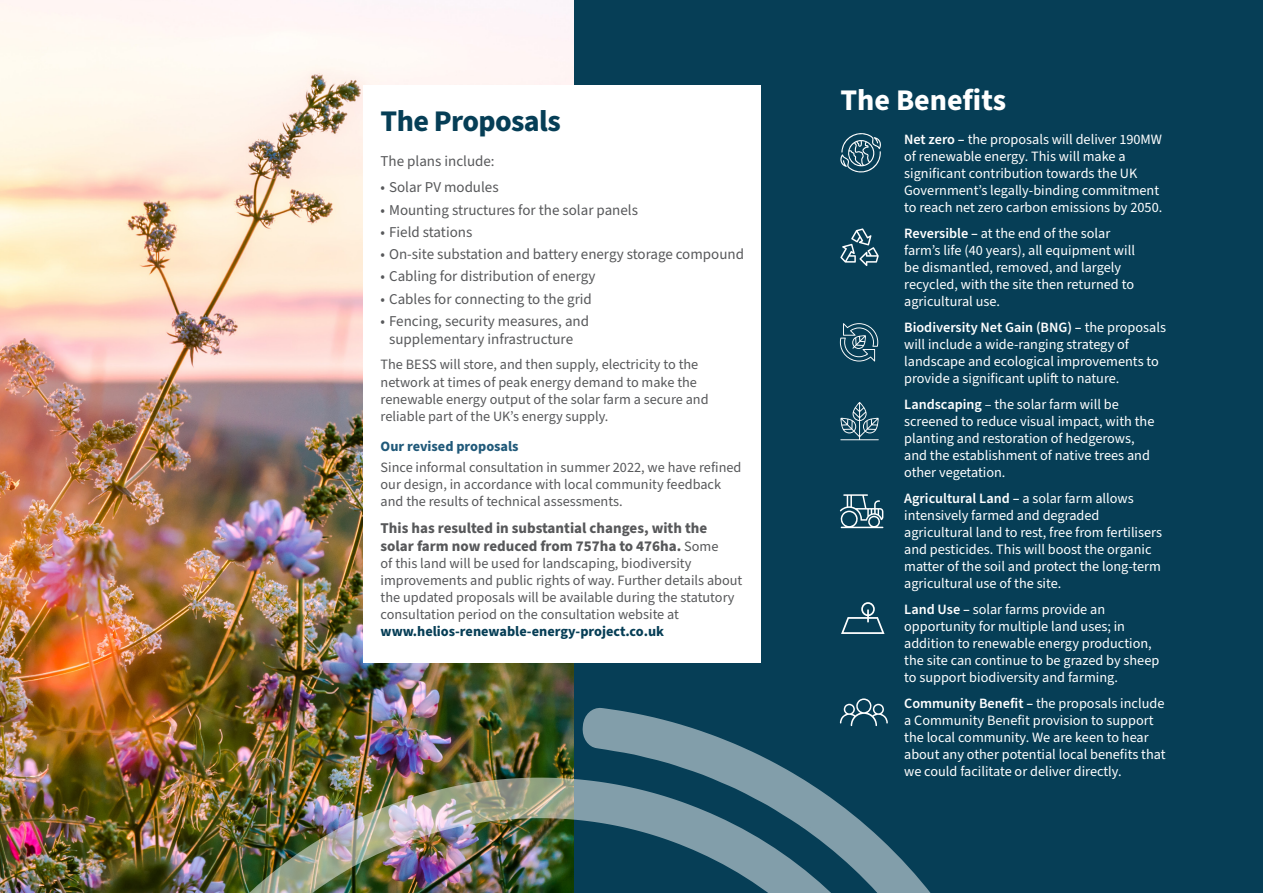
<style>
.page{position:relative;width:1263px;height:893px;background:#fff}
.page>*{position:absolute;margin:0;border:0;box-sizing:border-box;transform-origin:0 0}
.Body{font:700 30px "Source Sans Pro";letter-spacing:-.02em;color:#063e56}
.Body-2{font:700 30px "Source Sans Pro";color:#fff}
.Body-3{font:15px/18px "Source Sans Pro";color:#57585a;text-align:center}
.Body-4{font:700 15px/18px "Source Sans Pro";color:#57585a}
.Body-5{font:14.25px/17.1px "Source Sans Pro";color:#fff}
.Body-6{font:14.25px/17.1px "Source Sans Pro";color:#57585a}
.t1{font:700 14.25px "Source Sans Pro";color:#205979}
.s1{font-weight:400;font-size:14.25px}
.s2{font-weight:700;color:#063e56}
.s3{font-weight:600}
</style>
<div class="page">
<img style="left:0;top:0;width:574px;height:893px">
<div style="left:574px;top:0;width:689px;height:893px;background:#063e56"></div>
<svg style="left:840px;top:133px;width:41px;height:40px"></svg>
<svg style="left:844px;top:698px;width:40px;height:9px"></svg>
<svg style="left:841px;top:602px;width:43px;height:32px"></svg>
<svg style="left:840px;top:228px;width:39px;height:38px"></svg>
<svg style="left:840px;top:494px;width:43px;height:34px"></svg>
<svg style="left:840px;top:323px;width:38px;height:38px"></svg>
<svg style="left:840px;top:402px;width:39px;height:38px"></svg>
<svg style="left:582px;top:707px;width:306px;height:71px"></svg>
<img style="left:115px;top:778px;width:816px;height:115px">
<div style="left:364px;top:85px;width:397px;height:577px;background:#fff"></div>
<p class="Body" style="left:381px;top:100px;width:182px">The Proposals</p>
<p class="Body-3" style="left:381px;top:152px;width:116px">The plans include:</p>
<p class="Body-3" style="left:381px;top:179px;width:120px">• Solar PV modules</p>
<p class="Body-3" style="left:381px;top:201px;width:259px">• Mounting structures for the solar panels</p>
<p class="Body-3" style="left:381px;top:223px;width:93px">• Field stations</p>
<p class="Body-3" style="left:381px;top:246px;width:365px">• On-site substation and battery energy storage compound</p>
<p class="Body-3" style="left:381px;top:268px;width:216px">• Cabling for distribution of energy</p>
<p class="Body-3" style="left:381px;top:290px;width:213px">• Cables for connecting to the grid</p>
<p class="Body-3" style="left:381px;top:312px;width:210px">• Fencing, security measures, and supplementary infrastructure</p>
<p class="Body-6" style="left:381px;top:357px;width:330px">The BESS will store, and then supply, electricity to the network at times of peak energy demand to make the renewable energy output of the solar farm a secure and reliable part of the UK’s energy supply.</p>
<h1 class="t1" style="left:381px;top:436px;width:140px">Our revised proposals</h1>
<p class="Body-6" style="left:381px;top:459px;width:362px">Since informal consultation in summer 2022, we have refined our design, in accordance with local community feedback and the results of technical assessments.</p>
<p class="Body-4" style="left:381px;top:519px;width:339px">This has resulted in substantial changes, with the solar farm now reduced from 757ha to 476ha. <span class="s1">Some</span></p>
<p class="Body-6" style="left:381px;top:555px;width:363px">of this land will be used for landscaping, biodiversity improvements and public rights of way. Further details about the updated proposals will be available during the statutory consultation period on the consultation website at <span class="s2">www.helios-renewable-energy-project.co.uk</span></p>
<p class="Body-2" style="left:840px;top:79px;width:167px">The Benefits</p>
<p class="Body-5" style="left:904px;top:131px;width:260px"><span class="s3">Net zero –</span> the proposals will deliver 190MW of renewable energy. This will make a significant contribution towards the UK Government’s legally-binding commitment to reach net zero carbon emissions by 2050.</p>
<p class="Body-5" style="left:904px;top:225px;width:232px"><span class="s3">Reversible –</span> at the end of the solar farm’s life (40 years), all equipment will be dismantled, removed, and largely recycled, with the site then returned to agricultural use.</p>
<p class="Body-5" style="left:904px;top:319px;width:263px"><span class="s3">Biodiversity Net Gain (BNG) –</span> the proposals will include a wide-ranging strategy of landscape and ecological improvements to provide a significant uplift to nature.</p>
<p class="Body-5" style="left:904px;top:396px;width:252px"><span class="s3">Landscaping</span> – the solar farm will be screened to reduce visual impact, with the planting and restoration of hedgerows, and the establishment of native trees and other vegetation.</p>
<p class="Body-5" style="left:904px;top:490px;width:259px"><span class="s3">Agricultural Land –</span> a solar farm allows intensively farmed and degraded agricultural land to rest, free from fertilisers and pesticides. This will boost the organic matter of the soil and protect the long-term agricultural use of the site.</p>
<p class="Body-5" style="left:904px;top:601px;width:257px"><span class="s3">Land Use –</span> solar farms provide an opportunity for multiple land uses; in addition to renewable energy production, the site can continue to be grazed by sheep to support biodiversity and farming.</p>
<p class="Body-5" style="left:904px;top:695px;width:263px"><span class="s3">Community Benefit –</span> the proposals include a Community Benefit provision to support the local community. We are keen to hear about any other potential local benefits that we could facilitate or deliver directly.</p>
</div>
